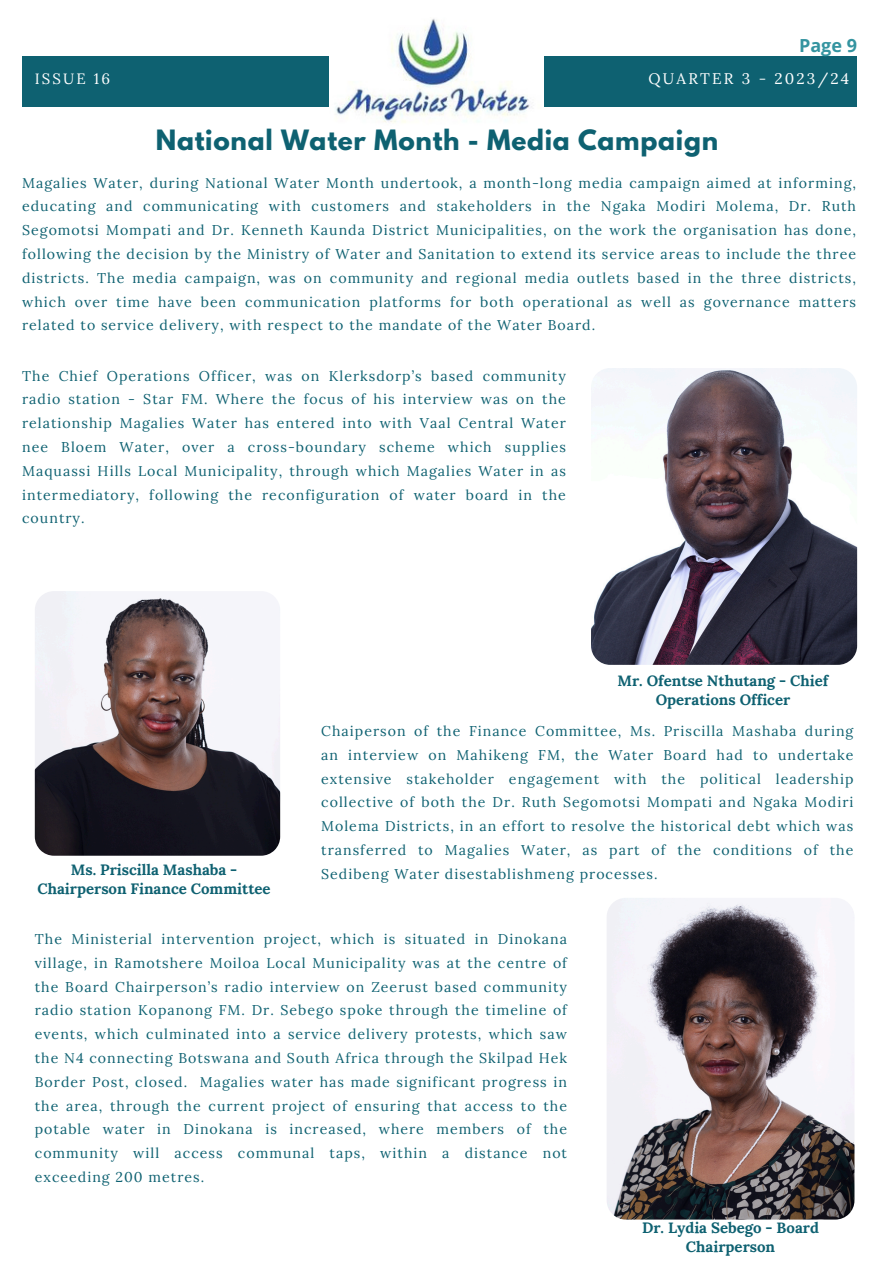
<style>
.page{position:relative;width:894px;height:1264px;background:#fff}
.page>*{position:absolute;margin:0;border:0;box-sizing:border-box;transform-origin:0 0}
.t1{font:700 24.75px "League Spartan";letter-spacing:.03em;color:#0e6171}
.t2{font:700 18px "Open Sans";color:#3494a0}
.t3{font:15.3px "Lora";letter-spacing:.14em;color:#fff}
.t4{font:700 15px/19.2px "Lora";color:#0e6171;text-align:center}
.t5{font:15px "Lora";letter-spacing:.14em;color:#fff}
.t6{font:14.1px/23.9px "Lora";letter-spacing:.075em;color:#0e6171;text-align:justify}
</style>
<div class="page">
<div style="left:22px;top:56px;width:834px;height:51px;background:#0e6171"></div>
<img style="left:330px;top:19px;width:213px;height:104px">
<img style="left:35px;top:591px;width:245px;height:264px">
<img style="left:591px;top:368px;width:265px;height:297px">
<img style="left:607px;top:898px;width:247px;height:321px">
<p class="t2" style="left:798px;top:33px;width:59px">Page 9</p>
<h3 class="t5" style="left:35px;top:69px;width:77px">ISSUE 16</h3>
<h1 class="t3" style="left:648px;top:69px;width:202px">QUARTER 3 - 2023/24</h1>
<p class="t1" style="left:156px;top:128px;width:563px">National Water Month - Media Campaign</p>
<p class="t6" style="left:22px;top:170px;width:835px">Magalies Water, during National Water Month undertook, a month-long media campaign aimed at informing, educating and communicating with customers and stakeholders in the Ngaka Modiri Molema, Dr. Ruth Segomotsi Mompati and Dr. Kenneth Kaunda District Municipalities, on the work the organisation has done, following the decision by the Ministry of Water and Sanitation to extend its service areas to include the three districts. The media campaign, was on community and regional media outlets based in the three districts, which over time have been communication platforms for both operational as well as governance matters related to service delivery, with respect to the mandate of the Water Board.</p>
<p class="t6" style="left:22px;top:363px;width:545px">The Chief Operations Officer, was on Klerksdorp’s based community radio station - Star FM. Where the focus of his interview was on the relationship Magalies Water has entered into with Vaal Central Water nee Bloem Water, over a cross-boundary scheme which supplies Maquassi Hills Local Municipality, through which Magalies Water in as intermediatory, following the reconfiguration of water board in the country.</p>
<p class="t4" style="left:37px;top:860px;width:235px">Ms. Priscilla Mashaba -<br>Chairperson Finance Committee</p>
<h4 class="t4" style="left:617px;top:671px;width:212px">Mr. Ofentse Nthutang - Chief<br>Operations Officer</h4>
<h4 class="t6" style="left:321px;top:719px;width:533px">Chaiperson of the Finance Committee, Ms. Priscilla Mashaba during an interview on Mahikeng FM, the Water Board had to undertake extensive stakeholder engagement with the political leadership collective of both the Dr. Ruth Segomotsi Mompati and Ngaka Modiri Molema Districts, in an effort to resolve the historical debt which was transferred to Magalies Water, as part of the conditions of the Sedibeng Water disestablishmeng processes.</h4>
<h4 class="t6" style="left:35px;top:927px;width:533px">The Ministerial intervention project, which is situated in Dinokana village, in Ramotshere Moiloa Local Municipality was at the centre of the Board Chairperson’s radio interview on Zeerust based community radio station Kopanong FM. Dr. Sebego spoke through the timeline of events, which culminated into a service delivery protests, which saw the N4 connecting Botswana and South Africa through the Skilpad Hek Border Post, closed. Magalies water has made significant progress in the area, through the current project of ensuring that access to the potable water in Dinokana is increased, where members of the community will access communal taps, within a distance not exceeding 200 metres.</h4>
<p class="t4" style="left:642px;top:1217px;width:178px">Dr. Lydia Sebego - Board<br>Chairperson</p>
</div>
